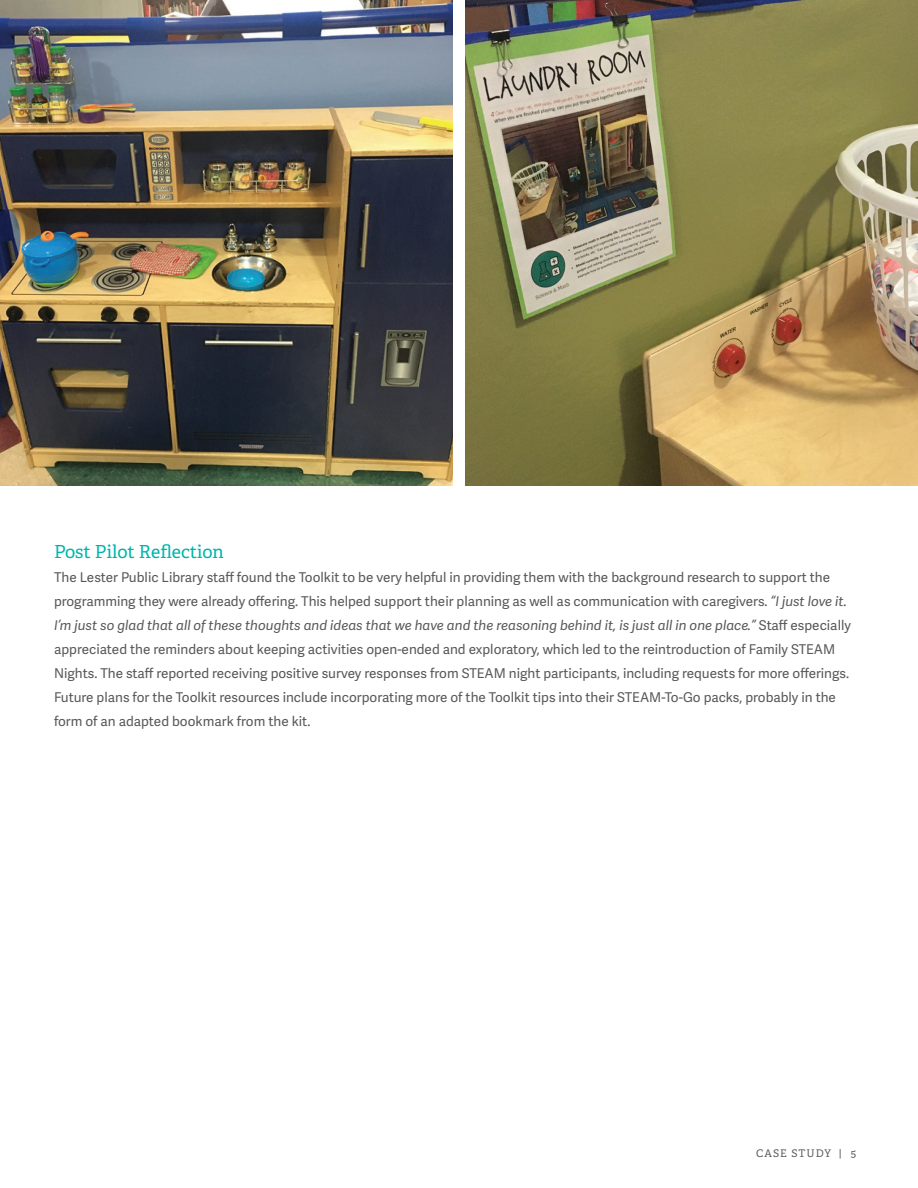
<style>
.page{position:relative;width:918px;height:1188px;background:#fff}
.page>*{position:absolute;margin:0;border:0;box-sizing:border-box;transform-origin:0 0}
.t1{font:18px "Adelle";color:#00b5ae}
.t2{font:13.5px/24px "Adelle Sans";color:#57585a}
.t3{font:10.5px "Adelle";letter-spacing:.1em;color:#57585a}
.s1{font-style:italic}
</style>
<div class="page">
<img style="left:0;top:0;width:452px;height:486px">
<img style="left:466px;top:0;width:452px;height:486px">
<h1 class="t1" style="left:54px;top:541px;width:171px">Post Pilot Reflection</h1>
<p class="t2" style="left:54px;top:566px;width:798px">The Lester Public Library staff found the Toolkit to be very helpful in providing them with the background research to support the programming they were already offering. This helped support their planning as well as communication with caregivers. <span class="s1">“I just love it.<br>I’m just so glad that all of these thoughts and ideas that we have and the reasoning behind it, is just all in one place.”</span> Staff especially appreciated the reminders about keeping activities open-ended and exploratory, which led to the reintroduction of Family STEAM Nights. The staff reported receiving positive survey responses from STEAM night participants, including requests for more offerings.<br>Future plans for the Toolkit resources include incorporating more of the Toolkit tips into their STEAM-To-Go packs, probably in the form of an adapted bookmark from the kit.</p>
<p class="t3" style="left:756px;top:1147px;width:101px">CASE STUDY | 5</p>
</div>
